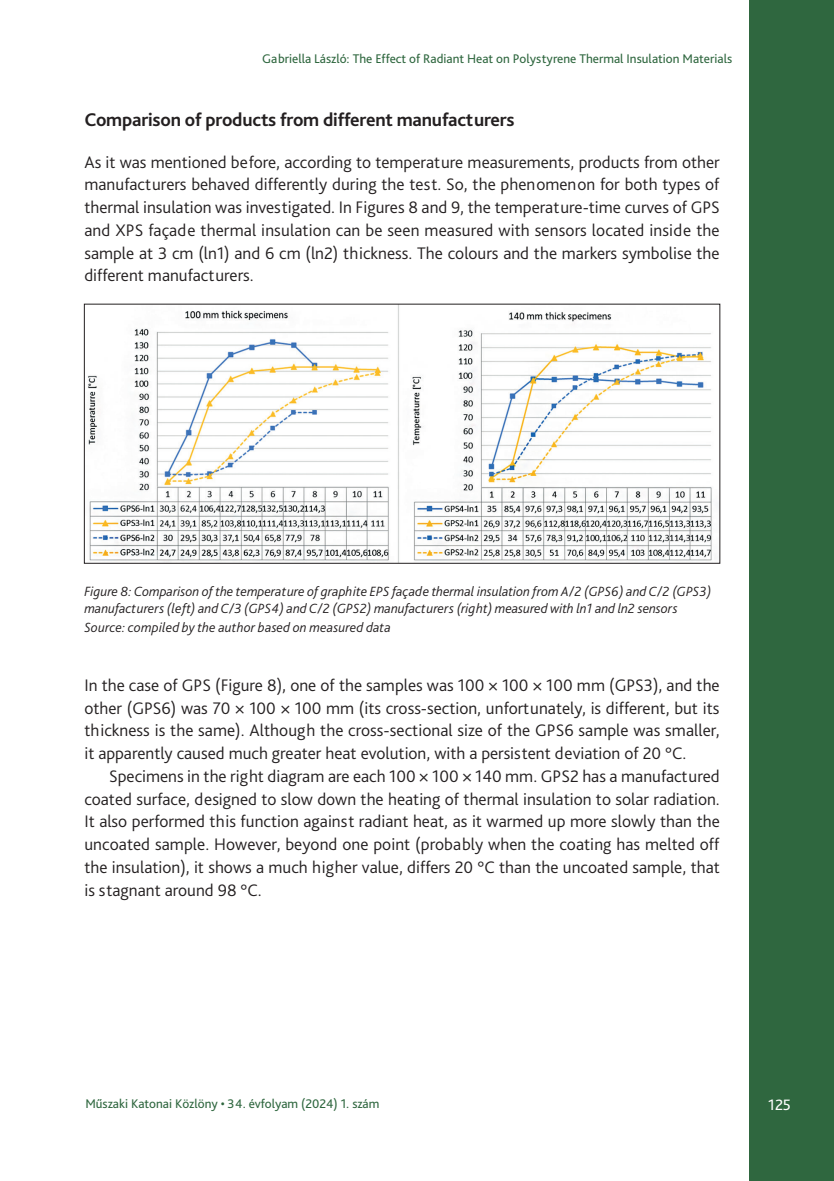
<style>
.page{position:relative;width:834px;height:1181px;background:#fff}
.page>*{position:absolute;margin:0;border:0;box-sizing:border-box;transform-origin:0 0}
.Címsor_2{font:700 19.25px "Bliss Pro";letter-spacing:-.01em;color:#231f20}
.Szöveg_1st{font:300 17.5px/22.8px "Bliss Pro";color:#231f20;text-align:justify}
.Szöveg{font:300 17.5px/22.8px "Bliss Pro";color:#231f20;text-align:justify}
.t1{font:15.75px "Bliss Pro";color:#fff}
.Ábra_címe{font:italic 300 14px/16.8px "Bliss Pro";color:#231f20}
.ábra_forrás{font:italic 300 14px "Bliss Pro";letter-spacing:.015em;color:#231f20}
.t2{font:13.12px "Bliss Pro";color:#2f673f}
</style>
<div class="page">
<div style="left:749px;top:0;width:84px;height:1181px;background:#2f673f"></div>
<img style="left:88px;top:306px;width:624px;height:256px">
<div style="left:84px;top:304px;width:636px;height:260px;border:1px solid #231f20"></div>
<p class="t2" style="left:262px;top:50px;width:471px">Gabriella László: The Effect of Radiant Heat on Polystyrene Thermal Insulation Materials</p>
<p class="Címsor_2" style="left:84px;top:107px;width:431px">Comparison of products from different manufacturers</p>
<p class="Szöveg_1st" style="left:84px;top:150px;width:637px">As it was mentioned before, according to temperature measurements, products from other manufacturers behaved differently during the test. So, the phenomenon for both types of thermal insulation was investigated. In Figures 8 and 9, the temperature-time curves of GPS and XPS façade thermal insulation can be seen measured with sensors located inside the sample at 3 cm (ln1) and 6 cm (ln2) thickness. The colours and the markers symbolise the different manufacturers.</p>
<p class="Ábra_címe" style="left:84px;top:582px;width:628px">Figure 8: Comparison of the temperature of graphite EPS façade thermal insulation from A/2 (GPS6) and C/2 (GPS3) manufacturers (left) and C/3 (GPS4) and C/2 (GPS2) manufacturers (right) measured with ln1 and ln2 sensors</p>
<p class="ábra_forrás" style="left:84px;top:619px;width:308px">Source: compiled by the author based on measured data</p>
<p class="Szöveg_1st" style="left:84px;top:673px;width:637px">In the case of GPS (Figure 8), one of the samples was 100 × 100 × 100 mm (GPS3), and the other (GPS6) was 70 × 100 × 100 mm (its cross-section, unfortunately, is different, but its thickness is the same). Although the cross-sectional size of the GPS6 sample was smaller, it apparently caused much greater heat evolution, with a persistent deviation of 20 °C.</p>
<p class="Szöveg" style="left:84px;top:764px;width:636px;text-indent:25px">Specimens in the right diagram are each 100 × 100 × 140 mm. GPS2 has a manufactured coated surface, designed to slow down the heating of thermal insulation to solar radiation.<br>It also performed this function against radiant heat, as it warmed up more slowly than the uncoated sample. However, beyond one point (probably when the coating has melted off the insulation), it shows a much higher value, differs 20 °C than the uncoated sample, that is stagnant around 98 °C.</p>
<p class="t2" style="left:85px;top:1095px;width:295px">Műszaki Katonai Közlöny • 34. évfolyam (2024) 1. szám</p>
<p class="t1" style="left:768px;top:1095px;width:24px">125</p>
</div>
